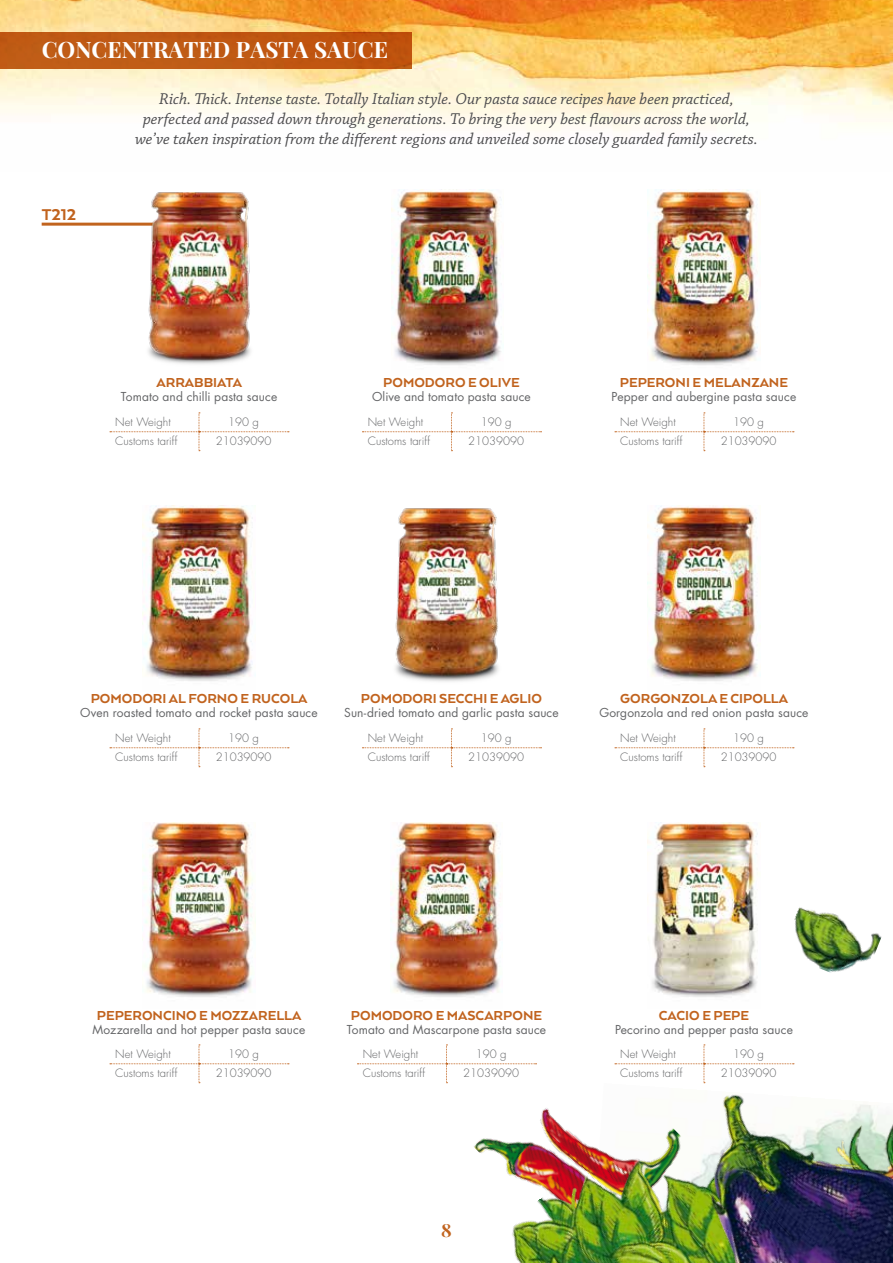
<style>
.page{position:relative;width:893px;height:1263px;background:#fff}
.page>*{position:absolute;margin:0;border:0;box-sizing:border-box;transform-origin:0 0}
.t1{font:22.5px "Neothic";color:#fff}
.t2{font:800 18px "Arquitecta";color:#c1631e}
.t3{font:18px "Neothic";color:#c1631e}
.t4{font:italic 16.5px/19.8px "Chaparral Pro";color:#4b4b4d;text-align:center}
.t5{font:800 15px "Arquitecta";color:#c1631e}
.t6{font:12px "Futura";letter-spacing:.01em;color:#646567}
.t7{font:300 11.25px "Futura";color:#646567}
</style>
<div class="page">
<img style="left:0;top:0;width:893px;height:132px">
<img style="left:794px;top:907px;width:88px;height:66px">
<img style="left:474px;top:1108px;width:152px;height:155px">
<img style="left:626px;top:1044px;width:267px;height:219px">
<div style="left:0;top:32px;width:411px;height:36px;background:#c05914"></div>
<hr style="left:42px;top:223px;width:128px;height:3px;background:#c1631e">
<svg style="left:110px;top:413px;width:179px;height:38px"></svg>
<svg style="left:362px;top:413px;width:179px;height:38px"></svg>
<svg style="left:615px;top:413px;width:179px;height:38px"></svg>
<svg style="left:110px;top:729px;width:179px;height:38px"></svg>
<svg style="left:362px;top:729px;width:179px;height:38px"></svg>
<svg style="left:615px;top:729px;width:179px;height:38px"></svg>
<svg style="left:110px;top:1045px;width:179px;height:38px"></svg>
<svg style="left:357px;top:1045px;width:180px;height:38px"></svg>
<svg style="left:615px;top:1045px;width:179px;height:38px"></svg>
<img style="left:143px;top:192px;width:108px;height:172px">
<img style="left:143px;top:506px;width:110px;height:175px">
<img style="left:395px;top:508px;width:104px;height:174px">
<img style="left:391px;top:190px;width:110px;height:175px">
<img style="left:648px;top:190px;width:110px;height:175px">
<img style="left:648px;top:506px;width:110px;height:175px">
<img style="left:144px;top:822px;width:111px;height:175px">
<img style="left:390px;top:822px;width:111px;height:175px">
<img style="left:648px;top:822px;width:110px;height:175px">
<h1 class="t1" style="left:42px;top:37px;width:348px">CONCENTRATED PASTA SAUCE</h1>
<h2 class="t2" style="left:42px;top:204px;width:36px">T212</h2>
<p class="t4" style="left:135px;top:90px;width:624px">Rich. Thick. Intense taste. Totally Italian style. Our pasta sauce recipes have been practiced, perfected and passed down through generations. To bring the very best flavours across the world, we’ve taken inspiration from the different regions and unveiled some closely guarded family secrets.</p>
<h3 class="t5" style="left:156px;top:373px;width:87px">ARRABBIATA</h3>
<h3 class="t5" style="left:383px;top:373px;width:138px">POMODORO E OLIVE</h3>
<h3 class="t5" style="left:620px;top:373px;width:170px">PEPERONI E MELANZANE</h3>
<p class="t6" style="left:121px;top:389px;width:158px">Tomato and chilli pasta sauce</p>
<p class="t6" style="left:372px;top:389px;width:160px">Olive and tomato pasta sauce</p>
<p class="t6" style="left:612px;top:389px;width:186px">Pepper and aubergine pasta sauce</p>
<p class="t7" style="left:115px;top:414px;width:57px">Net Weight</p>
<p class="t7" style="left:228px;top:414px;width:32px">190 g</p>
<p class="t7" style="left:115px;top:433px;width:64px">Customs tariff</p>
<p class="t7" style="left:216px;top:433px;width:57px">21039090</p>
<p class="t7" style="left:368px;top:414px;width:57px">Net Weight</p>
<p class="t7" style="left:481px;top:414px;width:32px">190 g</p>
<p class="t7" style="left:368px;top:433px;width:64px">Customs tariff</p>
<p class="t7" style="left:468px;top:433px;width:57px">21039090</p>
<p class="t7" style="left:620px;top:414px;width:57px">Net Weight</p>
<p class="t7" style="left:733px;top:414px;width:32px">190 g</p>
<p class="t7" style="left:620px;top:433px;width:64px">Customs tariff</p>
<p class="t7" style="left:721px;top:433px;width:57px">21039090</p>
<h3 class="t5" style="left:91px;top:689px;width:218px">POMODORI AL FORNO E RUCOLA</h3>
<h3 class="t5" style="left:361px;top:689px;width:183px">POMODORI SECCHI E AGLIO</h3>
<h3 class="t5" style="left:620px;top:689px;width:169px">GORGONZOLA E CIPOLLA</h3>
<p class="t6" style="left:80px;top:705px;width:239px">Oven roasted tomato and rocket pasta sauce</p>
<p class="t6" style="left:344px;top:705px;width:216px">Sun-dried tomato and garlic pasta sauce</p>
<p class="t6" style="left:599px;top:705px;width:211px">Gorgonzola and red onion pasta sauce</p>
<p class="t7" style="left:115px;top:730px;width:57px">Net Weight</p>
<p class="t7" style="left:228px;top:730px;width:32px">190 g</p>
<p class="t7" style="left:115px;top:749px;width:64px">Customs tariff</p>
<p class="t7" style="left:216px;top:749px;width:57px">21039090</p>
<p class="t7" style="left:368px;top:730px;width:57px">Net Weight</p>
<p class="t7" style="left:481px;top:730px;width:32px">190 g</p>
<p class="t7" style="left:368px;top:749px;width:64px">Customs tariff</p>
<p class="t7" style="left:468px;top:749px;width:57px">21039090</p>
<p class="t7" style="left:620px;top:730px;width:57px">Net Weight</p>
<p class="t7" style="left:733px;top:730px;width:32px">190 g</p>
<p class="t7" style="left:620px;top:749px;width:64px">Customs tariff</p>
<p class="t7" style="left:721px;top:749px;width:57px">21039090</p>
<h3 class="t5" style="left:97px;top:1006px;width:206px">PEPERONCINO E MOZZARELLA</h3>
<h3 class="t5" style="left:351px;top:1006px;width:193px">POMODORO E MASCARPONE</h3>
<h3 class="t5" style="left:659px;top:1006px;width:92px">CACIO E PEPE</h3>
<p class="t6" style="left:93px;top:1021px;width:214px">Mozzarella and hot pepper pasta sauce</p>
<p class="t6" style="left:347px;top:1021px;width:201px">Tomato and Mascarpone pasta sauce</p>
<p class="t6" style="left:615px;top:1021px;width:179px">Pecorino and pepper pasta sauce</p>
<p class="t7" style="left:115px;top:1046px;width:57px">Net Weight</p>
<p class="t7" style="left:228px;top:1046px;width:32px">190 g</p>
<p class="t7" style="left:115px;top:1065px;width:64px">Customs tariff</p>
<p class="t7" style="left:216px;top:1065px;width:57px">21039090</p>
<p class="t7" style="left:363px;top:1046px;width:57px">Net Weight</p>
<p class="t7" style="left:476px;top:1046px;width:32px">190 g</p>
<p class="t7" style="left:363px;top:1065px;width:64px">Customs tariff</p>
<p class="t7" style="left:463px;top:1065px;width:57px">21039090</p>
<h2 class="t3" style="left:441px;top:1220px;width:12px">8</h2>
<p class="t7" style="left:620px;top:1046px;width:57px">Net Weight</p>
<p class="t7" style="left:733px;top:1046px;width:32px">190 g</p>
<p class="t7" style="left:620px;top:1065px;width:64px">Customs tariff</p>
<p class="t7" style="left:721px;top:1065px;width:57px">21039090</p>
</div>
